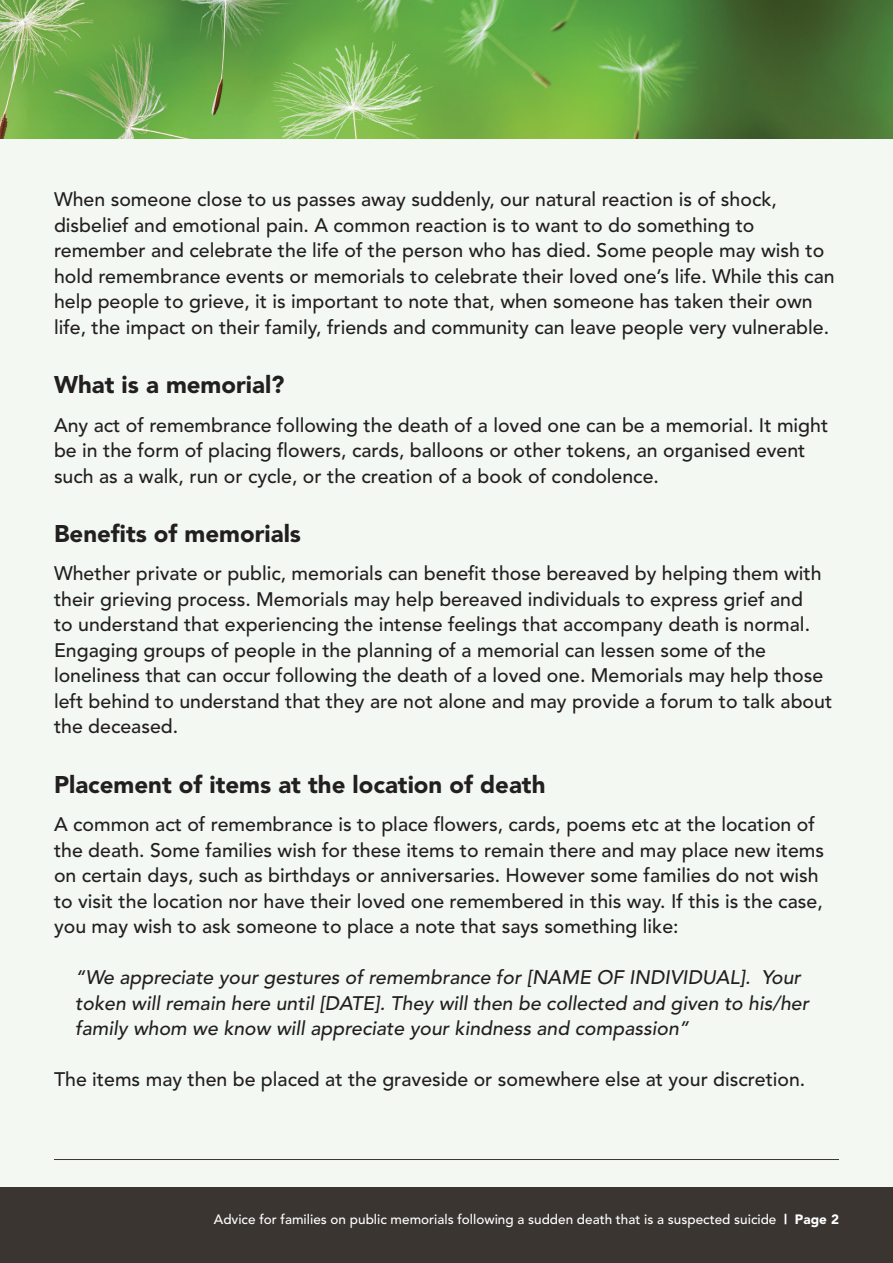
<style>
.page{position:relative;width:893px;height:1263px;background:#fff}
.page>*{position:absolute;margin:0;border:0;box-sizing:border-box;transform-origin:0 0}
.t1{font:900 24px "Avenir";color:#231f20}
.t2{font:500 19.5px/25.5px "Avenir";color:#231f20}
.t3{font:italic 500 19.5px/25.5px "Avenir";color:#231f20}
.t4{font:500 13.5px "Avenir";color:#fff}
.s1{font-weight:900}
</style>
<div class="page">
<div style="left:0;top:111px;width:893px;height:1098px;background:#f3f9f2"></div>
<img style="left:0;top:0;width:893px;height:139px">
<div style="left:0;top:1188px;width:893px;height:75px;background:#3b3532"></div>
<hr style="left:54px;top:1159px;width:785px;height:1px;background:#3b3532">
<p class="t2" style="left:54px;top:187px;width:782px">When someone close to us passes away suddenly, our natural reaction is of shock, disbelief and emotional pain. A common reaction is to want to do something to remember and celebrate the life of the person who has died. Some people may wish to hold remembrance events or memorials to celebrate their loved one’s life. While this can help people to grieve, it is important to note that, when someone has taken their own life, the impact on their family, friends and community can leave people very vulnerable.</p>
<p class="t1" style="left:54px;top:370px;width:232px">What is a memorial?</p>
<p class="t2" style="left:54px;top:413px;width:776px">Any act of remembrance following the death of a loved one can be a memorial. It might be in the form of placing flowers, cards, balloons or other tokens, an organised event such as a walk, run or cycle, or the creation of a book of condolence.</p>
<p class="t1" style="left:54px;top:519px;width:249px">Benefits of memorials</p>
<p class="t2" style="left:54px;top:561px;width:780px">Whether private or public, memorials can benefit those bereaved by helping them with their grieving process. Memorials may help bereaved individuals to express grief and<br>to understand that experiencing the intense feelings that accompany death is normal.<br>Engaging groups of people in the planning of a memorial can lessen some of the loneliness that can occur following the death of a loved one. Memorials may help those left behind to understand that they are not alone and may provide a forum to talk about the deceased.</p>
<p class="t1" style="left:54px;top:770px;width:493px">Placement of items at the location of death</p>
<p class="t2" style="left:54px;top:812px;width:772px">A common act of remembrance is to place flowers, cards, poems etc at the location of the death. Some families wish for these items to remain there and may place new items on certain days, such as birthdays or anniversaries. However some families do not wish to visit the location nor have their loved one remembered in this way. If this is the case, you may wish to ask someone to place a note that says something like:</p>
<p class="t3" style="left:75px;top:965px;width:735px">“We appreciate your gestures of remembrance for [NAME OF INDIVIDUAL]. Your token will remain here until [DATE]. They will then be collected and given to his/her family whom we know will appreciate your kindness and compassion”</p>
<p class="t2" style="left:54px;top:1067px;width:753px">The items may then be placed at the graveside or somewhere else at your discretion.</p>
<p class="t4" style="left:214px;top:1211px;width:627px">Advice for families on public memorials following a sudden death that is a suspected suicide <span class="s1">| Page 2</span></p>
</div>
